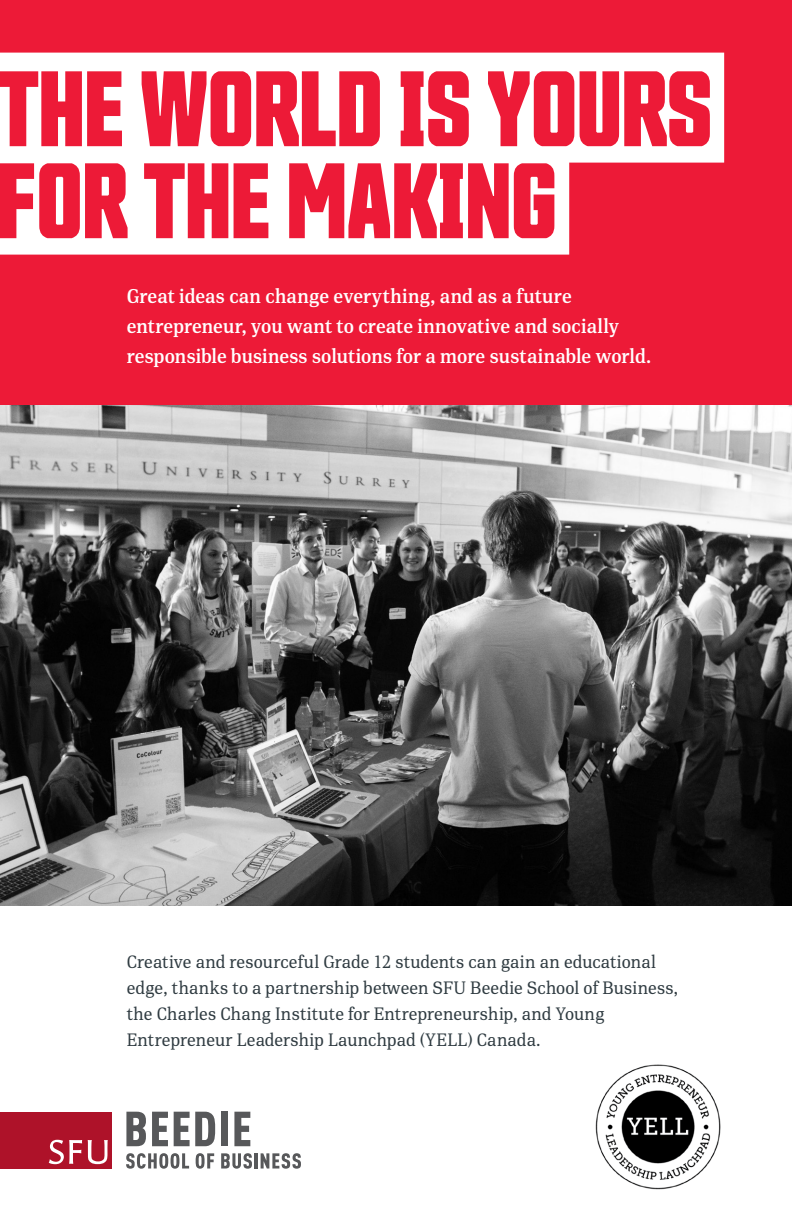
<style>
.page{position:relative;width:792px;height:1224px;background:#fff}
.page>*{position:absolute;margin:0;border:0;box-sizing:border-box;transform-origin:0 0}
.header_w_bar{font:700 104px "Countach";color:#ed1a37}
.Non_Indent_Body{font:500 20px/30px "PFDIN Serif";letter-spacing:.005em;color:#fff}
.Non_Indent_Body-2{font:18px/26px "PFDIN Serif";letter-spacing:.01em;color:#2f3b41}
</style>
<div class="page">
<img style="left:0;top:405px;width:792px;height:501px">
<div style="left:0;top:0;width:792px;height:405px;background:#ed1a37"></div>
<div style="left:0;top:53px;width:724px;height:110px;background:#fff"></div>
<div style="left:0;top:145px;width:569px;height:110px;background:#fff"></div>
<svg style="left:126px;top:1112px;width:20px;height:34px"></svg>
<svg style="left:152px;top:1112px;width:16px;height:34px"></svg>
<svg style="left:174px;top:1112px;width:41px;height:34px"></svg>
<div style="left:221px;top:1112px;width:7px;height:34px;background:#57585a"></div>
<svg style="left:234px;top:1112px;width:16px;height:34px"></svg>
<svg style="left:126px;top:1153px;width:63px;height:16px"></svg>
<svg style="left:196px;top:1153px;width:18px;height:16px"></svg>
<svg style="left:221px;top:1153px;width:31px;height:16px"></svg>
<hr style="left:255px;top:1153px;width:3px;height:16px;background:#57585a">
<svg style="left:261px;top:1153px;width:40px;height:16px"></svg>
<div style="left:0;top:1112px;width:112px;height:57px;background:#ae1229"></div>
<svg style="left:49px;top:1140px;width:59px;height:24px"></svg>
<img style="left:595px;top:1064px;width:126px;height:126px">
<p class="header_w_bar" style="left:-3px;top:42px;width:716px">THE WORLD IS YOURS</p>
<p class="header_w_bar" style="left:-3px;top:134px;width:561px">FOR THE MAKING</p>
<p class="Non_Indent_Body" style="left:127px;top:281px;width:526px">Great ideas can change everything, and as a future entrepreneur, you want to create innovative and socially responsible business solutions for a more sustainable world.</p>
<p class="Non_Indent_Body-2" style="left:127px;top:948px;width:553px">Creative and resourceful Grade 12 students can gain an educational edge, thanks to a partnership between SFU Beedie School of Business, the Charles Chang Institute for Entrepreneurship, and Young Entrepreneur Leadership Launchpad (YELL) Canada.</p>
</div>
